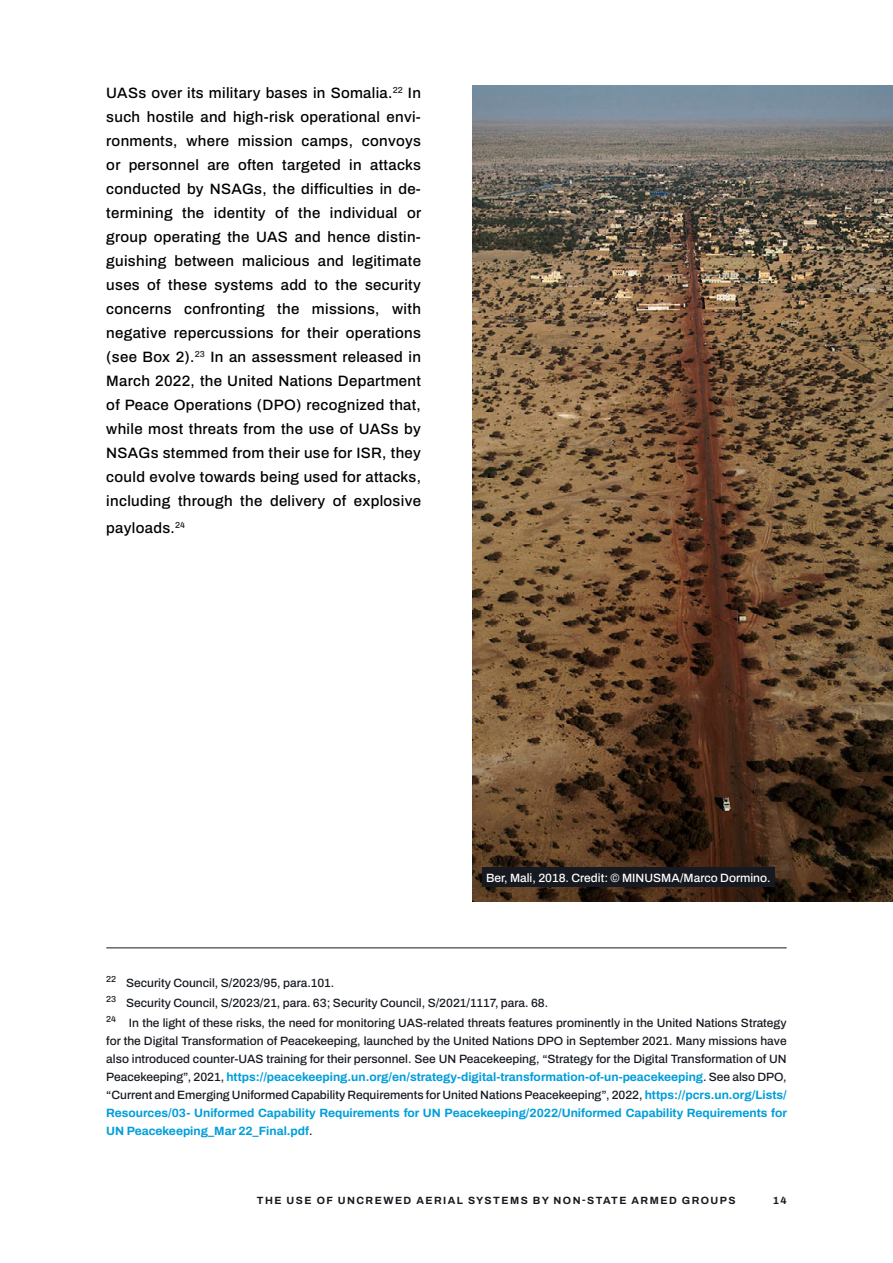
<style>
.page{position:relative;width:893px;height:1263px;background:#fff}
.page>*{position:absolute;margin:0;border:0;box-sizing:border-box;transform-origin:0 0}
.t1{font:500 15px/24px "Archivo";letter-spacing:.02em;color:#000;text-align:justify}
.t2{font:500 12px/18px "Archivo";color:#161a20}
.t3{font:500 12px "Archivo";color:#fff}
.t4{font:700 10.5px "Archivo";letter-spacing:.14em;color:#161a20}
.s1{font-weight:700;color:#009edb}
</style>
<div class="page">
<hr style="left:106px;top:947px;width:681px;height:1px;background:#161a20">
<img style="left:472px;top:85px;width:421px;height:816px">
<div style="left:482px;top:867px;width:293px;height:19px;background:#161a20"></div>
<p class="t1" style="left:106px;top:81px;width:316px">UASs over its military bases in Somalia.<sup>22</sup> In such hostile and high-risk operational envi&shy;ronments, where mission camps, convoys or personnel are often targeted in attacks conducted by NSAGs, the difficulties in de&shy;termining the identity of the individual or group operating the UAS and hence distin&shy;guishing between malicious and legitimate uses of these systems add to the security concerns confronting the missions, with negative repercussions for their operations (see Box 2).<sup>23</sup> In an assessment released in March 2022, the United Nations Department of Peace Operations (DPO) recognized that, while most threats from the use of UASs by NSAGs stemmed from their use for ISR, they could evolve towards being used for attacks, including through the delivery of explosive</p>
<p class="t1" style="left:106px;top:516px;width:80px">payloads.<sup>24</sup></p>
<p class="t3" style="left:486px;top:869px;width:286px">Ber, Mali, 2018. Credit: © MINUSMA/Marco Dormino.</p>
<p class="t2" style="left:106px;top:973px;width:682px;line-height:20.1px"><sup>22</sup> Security Council, S/2023/95, para.101.<br><sup>23</sup> Security Council, S/2023/21, para. 63; Security Council, S/2021/1117, para. 68.<br><sup>24</sup> In the light of these risks, the need for monitoring UAS-related threats features prominently in the United Nations Strategy</p>
<p class="t2" style="left:106px;top:1032px;width:682px;text-align:justify">for the Digital Transformation of Peacekeeping, launched by the United Nations DPO in September 2021. Many missions have also introduced counter-UAS training for their personnel. See UN Peacekeeping, “Strategy for the Digital Transformation of UN Peacekeeping”, 2021, <span class="s1">https://peacekeeping.un.org/en/strategy-digital-transformation-of-un-peacekeeping</span>. See also DPO, “Current and Emerging Uniformed Capability Requirements for United Nations Peacekeeping”, 2022, <span class="s1">https://pcrs.un.org/Lists/ Resources/03- Uniformed Capability Requirements for UN Peacekeeping/2022/Uniformed Capability Requirements for UN Peacekeeping_Mar 22_Final.pdf</span>.</p>
<p class="t4" style="left:257px;top:1192px;width:480px">THE USE OF UNCREWED AERIAL SYSTEMS BY NON-STATE ARMED GROUPS</p>
<p class="t4" style="left:773px;top:1192px;width:15px">14</p>
</div>
